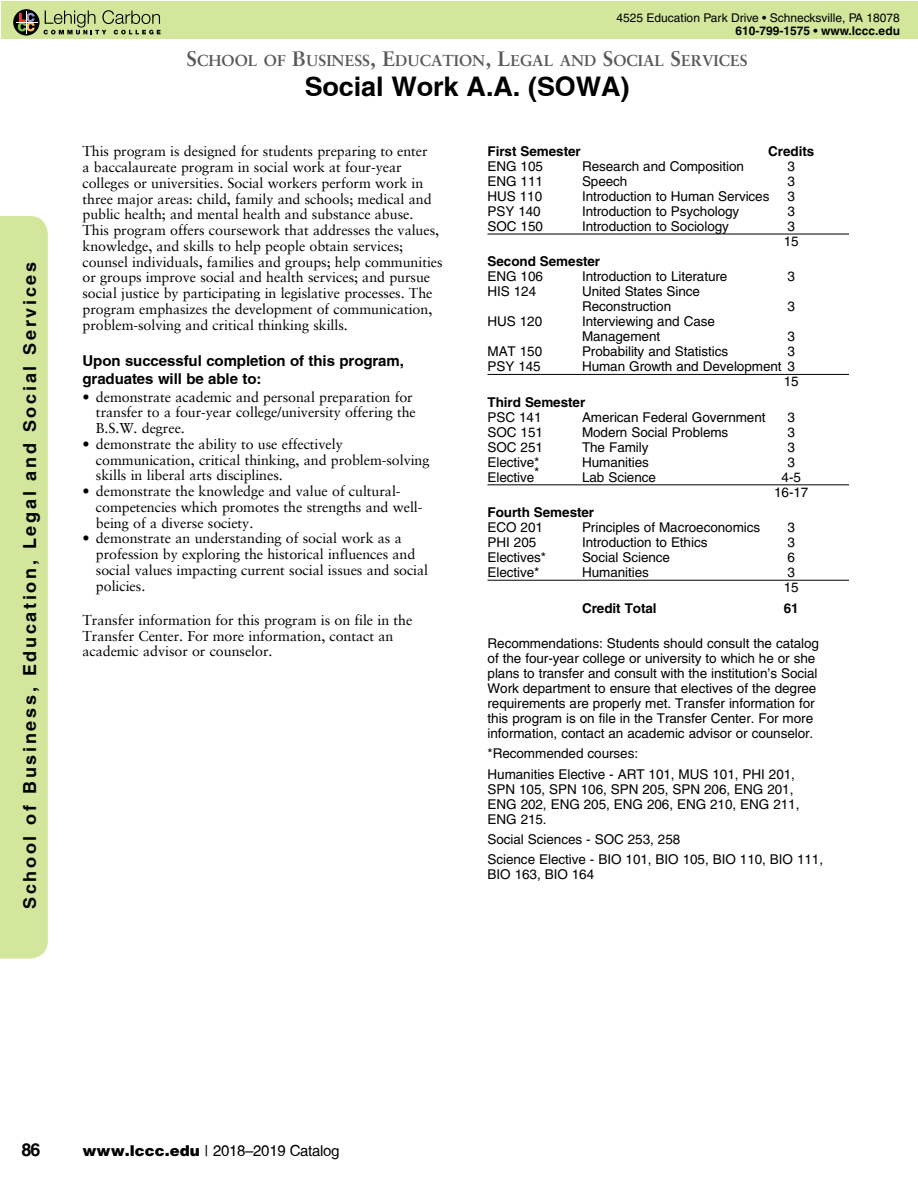
<style>
.page{position:relative;width:918px;height:1188px;background:#fff}
.page>*{position:absolute;margin:0;border:0;box-sizing:border-box;transform-origin:0 0}
.t1{font:700 27px "Helvetica";letter-spacing:-.005em;color:#000}
.t2{font:700 18px "Helvetica";letter-spacing:.15em;color:#000}
.t3{font:700 18px "Helvetica CE";color:#000}
.t4{font:700 15.75px "Sabon Greek";color:#58595b}
.t5{font:700 15px/18px "Helvetica";letter-spacing:-.005em;color:#000}
.t6{font:15px "Helvetica";letter-spacing:-.02em;color:#000}
.t7{font:14.25px/15.8px "Sabon Greek";letter-spacing:-.005em;color:#000}
.t8{font:13.5px/15px "Helvetica CE";letter-spacing:-.005em;color:#000}
.t9{font:700 13.5px "Helvetica CE";letter-spacing:-.005em;color:#000}
.t10{font:12px "Helvetica CE";color:#000}
.t11{font:700 12px "Helvetica CE";color:#000}
.s1{font-size:21px}
.s2{font-weight:900}
</style>
<div class="page">
<div style="left:0;top:216px;width:48px;height:743px;background:#d2e69c"></div>
<hr style="left:488px;top:234px;width:361px;height:1px;background:#000">
<hr style="left:488px;top:374px;width:361px;height:1px;background:#000">
<hr style="left:488px;top:485px;width:361px;height:1px;background:#000">
<hr style="left:488px;top:580px;width:361px;height:1px;background:#000">
<div style="left:1px;top:1px;width:917px;height:38px;background:#d2e69c"></div>
<svg style="left:44px;top:10px;width:117px;height:24px"></svg>
<svg style="left:13px;top:9px;width:27px;height:27px"></svg>
<svg style="left:16px;top:11px;width:21px;height:23px"></svg>
<p class="t2" style="left:19px;top:909px;width:649px;rotate:-90deg">School of Business, Education, Legal and Social Services</p>
<p class="t10" style="left:617px;top:10px;width:285px">4525 Education Park Drive • Schnecksville, PA 18078</p>
<p class="t11" style="left:736px;top:24px;width:166px">610-799-1575 • www.lccc.edu</p>
<p class="t4" style="left:187px;top:50px;width:561px"><span class="s1">S</span>CHOOL OF <span class="s1">B</span>USINESS <span class="s1">, E</span>DUCATION<span class="s1">, L</span>EGAL AND <span class="s1">S</span>OCIAL <span class="s1">S</span>ERVICES</p>
<h1 class="t1" style="left:305px;top:70px;width:326px">Social Work A.A. (SOWA)</h1>
<p class="t7" style="left:82px;top:144px;width:362px">This program is designed for students preparing to enter<br>a baccalaureate program in social work at four-year colleges or universities. Social workers perform work in three major areas: child, family and schools; medical and public health; and mental health and substance abuse.<br>This program offers coursework that addresses the values, knowledge, and skills to help people obtain services; counsel individuals, families and groups; help communities or groups improve social and health services; and pursue social justice by participating in legislative processes. The program emphasizes the development of communication, problem-solving and critical thinking skills.</p>
<p class="t5" style="left:82px;top:351px;width:323px">Upon successful completion of this program, graduates will be able to:</p>
<p class="t7" style="left:96px;top:389px;width:321px;text-indent:-13px">• demonstrate academic and personal preparation for transfer to a four-year college/university offering the<br>B.S.W. degree.</p>
<p class="t7" style="left:96px;top:436px;width:335px;text-indent:-13px">• demonstrate the ability to use effectively communication, critical thinking, and problem-solving skills in liberal arts disciplines.</p>
<p class="t7" style="left:96px;top:483px;width:328px;text-indent:-13px">• demonstrate the knowledge and value of cultural&shy;competencies which promotes the strengths and well&shy;being of a diverse society.</p>
<p class="t7" style="left:96px;top:531px;width:334px;text-indent:-13px">• demonstrate an understanding of social work as a profession by exploring the historical influences and social values impacting current social issues and social policies.</p>
<p class="t7" style="left:82px;top:612px;width:331px">Transfer information for this program is on file in the<br>Transfer Center. For more information, contact an academic advisor or counselor.</p>
<p class="t9" style="left:488px;top:143px;width:95px">First Semester</p>
<p class="t9" style="left:768px;top:143px;width:48px">Credits</p>
<p class="t8" style="left:488px;top:159px;width:57px">ENG 105</p>
<p class="t8" style="left:582px;top:159px;width:164px">Research and Composition</p>
<p class="t8" style="left:788px;top:159px;width:9px">3</p>
<p class="t8" style="left:488px;top:174px;width:57px">ENG 111</p>
<p class="t8" style="left:582px;top:174px;width:47px">Speech</p>
<p class="t8" style="left:788px;top:174px;width:9px">3</p>
<p class="t8" style="left:488px;top:189px;width:56px">HUS 110</p>
<p class="t8" style="left:582px;top:189px;width:189px">Introduction to Human Services</p>
<p class="t8" style="left:788px;top:189px;width:9px">3</p>
<p class="t8" style="left:488px;top:204px;width:55px">PSY 140</p>
<p class="t8" style="left:582px;top:204px;width:159px">Introduction to Psychology</p>
<p class="t8" style="left:788px;top:204px;width:9px">3</p>
<p class="t8" style="left:488px;top:219px;width:57px">SOC 150</p>
<p class="t8" style="left:582px;top:219px;width:148px">Introduction to Sociology</p>
<p class="t8" style="left:784px;top:219px;width:16px">3<br>15</p>
<p class="t9" style="left:488px;top:253px;width:114px">Second Semester</p>
<p class="t8" style="left:488px;top:269px;width:57px">ENG 106</p>
<p class="t8" style="left:582px;top:269px;width:147px">Introduction to Literature</p>
<p class="t8" style="left:788px;top:269px;width:9px">3</p>
<p class="t8" style="left:488px;top:284px;width:50px">HIS 124</p>
<p class="t8" style="left:582px;top:284px;width:120px">United States Since<br>Reconstruction</p>
<p class="t8" style="left:788px;top:299px;width:9px">3</p>
<p class="t8" style="left:488px;top:314px;width:56px">HUS 120</p>
<p class="t8" style="left:582px;top:314px;width:134px">Interviewing and Case<br>Management</p>
<p class="t8" style="left:788px;top:329px;width:9px">3</p>
<p class="t8" style="left:488px;top:344px;width:56px">MAT 150</p>
<p class="t8" style="left:582px;top:344px;width:148px">Probability and Statistics</p>
<p class="t8" style="left:788px;top:344px;width:9px">3</p>
<p class="t8" style="left:488px;top:359px;width:55px">PSY 145</p>
<p class="t8" style="left:582px;top:359px;width:218px;text-align:right">Human Growth and Development 3<br>15</p>
<p class="t9" style="left:488px;top:394px;width:99px">Third Semester</p>
<p class="t8" style="left:488px;top:409px;width:55px">PSC 141</p>
<p class="t8" style="left:582px;top:409px;width:185px">American Federal Government</p>
<p class="t8" style="left:788px;top:409px;width:9px">3</p>
<p class="t8" style="left:488px;top:424px;width:57px">SOC 151</p>
<p class="t8" style="left:582px;top:424px;width:148px">Modern Social Problems</p>
<p class="t8" style="left:788px;top:424px;width:9px">3</p>
<p class="t8" style="left:488px;top:439px;width:57px">SOC 251</p>
<p class="t8" style="left:582px;top:439px;width:68px">The Family</p>
<p class="t8" style="left:788px;top:439px;width:9px">3</p>
<p class="t8" style="left:488px;top:454px;width:53px">Elective*</p>
<p class="t8" style="left:582px;top:454px;width:68px">Humanities</p>
<p class="t8" style="left:788px;top:454px;width:9px">3</p>
<p class="t8" style="left:488px;top:469px;width:53px">Elective*</p>
<p class="t8" style="left:582px;top:469px;width:75px">Lab Science</p>
<p class="t8" style="left:774px;top:469px;width:36px;text-align:center">4-5<br>16-17</p>
<p class="t9" style="left:488px;top:504px;width:108px">Fourth Semester</p>
<p class="t8" style="left:488px;top:520px;width:57px">ECO 201</p>
<p class="t8" style="left:582px;top:520px;width:180px">Principles of Macroeconomics</p>
<p class="t8" style="left:788px;top:520px;width:9px">3</p>
<p class="t8" style="left:488px;top:535px;width:50px">PHI 205</p>
<p class="t8" style="left:582px;top:535px;width:127px">Introduction to Ethics</p>
<p class="t8" style="left:788px;top:535px;width:9px">3</p>
<p class="t8" style="left:488px;top:550px;width:60px">Electives*</p>
<p class="t8" style="left:582px;top:550px;width:90px">Social Science</p>
<p class="t8" style="left:788px;top:550px;width:9px">6</p>
<p class="t8" style="left:488px;top:565px;width:53px">Elective*</p>
<p class="t8" style="left:582px;top:565px;width:68px">Humanities</p>
<p class="t8" style="left:784px;top:565px;width:16px">3<br>15</p>
<p class="t9" style="left:582px;top:600px;width:76px">Credit Total</p>
<p class="t9" style="left:784px;top:600px;width:16px">61</p>
<p class="t8" style="left:488px;top:636px;width:333px">Recommendations: Students should consult the catalog of the four-year college or university to which he or she plans to transfer and consult with the institution’s Social Work department to ensure that electives of the degree requirements are properly met. Transfer information for this program is on file in the Transfer Center. For more information, contact an academic advisor or counselor.</p>
<p class="t8" style="left:488px;top:743px;width:309px;line-height:20.4px">*Recommended courses:<br>Humanities Elective - ART 101, MUS 101, PHI 201,</p>
<p class="t8" style="left:488px;top:781px;width:313px">SPN 105, SPN 106, SPN 205, SPN 206, ENG 201,<br>ENG 202, ENG 205, ENG 206, ENG 210, ENG 211,<br>ENG 215.</p>
<p class="t8" style="left:488px;top:829px;width:337px;line-height:20.4px">Social Sciences - SOC 253, 258<br>Science Elective - BIO 101, BIO 105, BIO 110, BIO 111,</p>
<p class="t8" style="left:488px;top:867px;width:108px">BIO 163, BIO 164</p>
<p class="t3" style="left:21px;top:1139px;width:21px">86</p>
<p class="t6" style="left:82px;top:1142px;width:259px"><span class="s2">www.lccc.edu</span> | 2018–2019 Catalog</p>
</div>
